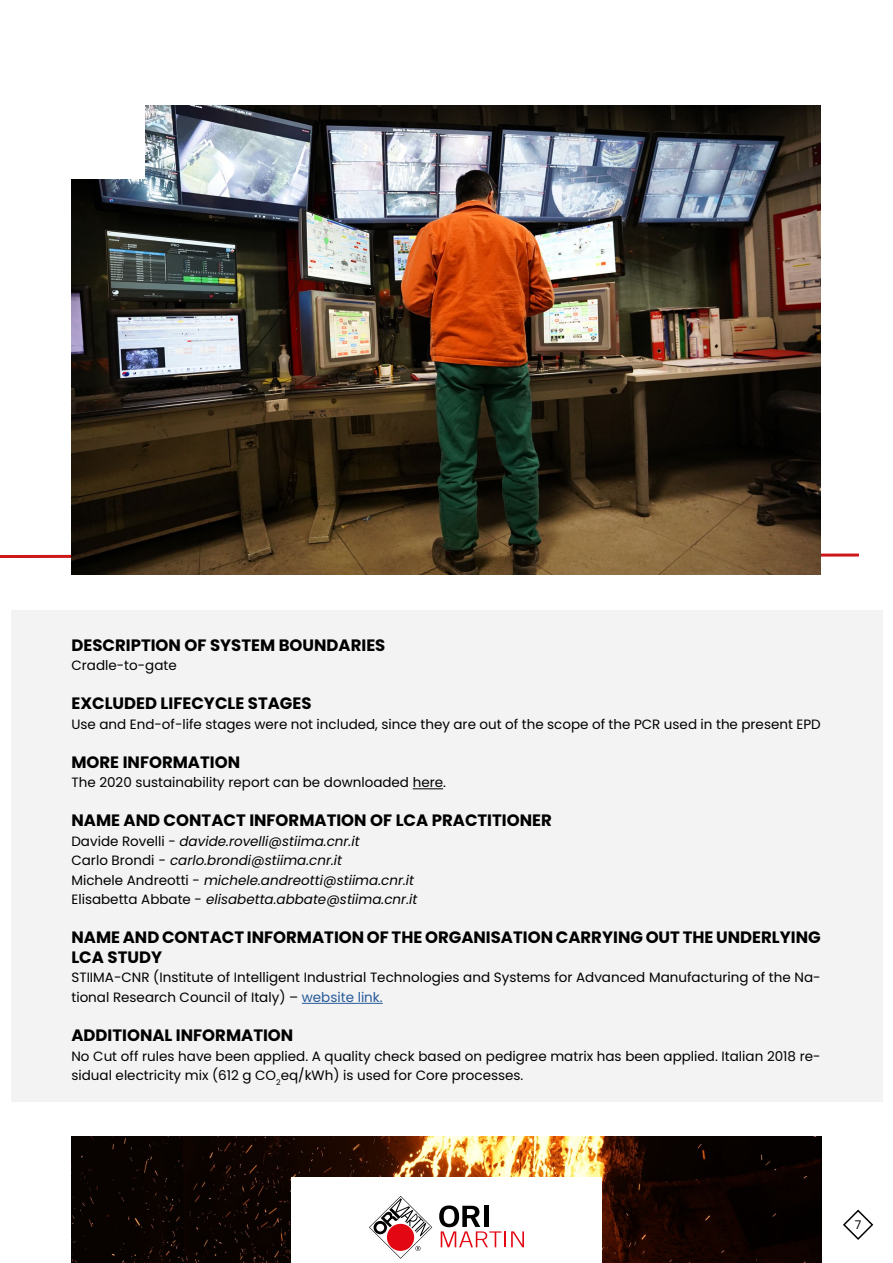
<style>
.page{position:relative;width:893px;height:1263px;background:#fff}
.page>*{position:absolute;margin:0;border:0;box-sizing:border-box;transform-origin:0 0}
.t1{font:700 16.5px/19.5px "Poppins";color:#000}
.t2{font:13.5px/19.5px "Poppins";color:#000}
.t3{font:italic 13.5px/19.5px "Poppins";color:#000}
.t4{font:12px "Poppins";color:#000}
.s1{font-style:normal}
.s2{color:#275b9b}
</style>
<div class="page">
<svg style="left:843px;top:1209px;width:31px;height:31px"></svg>
<div style="left:11px;top:610px;width:871px;height:491px;background:#f3f3f3"></div>
<svg style="left:0;top:553px;width:859px;height:5px"></svg>
<hr style="left:413px;top:788px;width:30px;height:1px;background:#000">
<hr style="left:302px;top:1003px;width:81px;height:1px;background:#275b9b">
<img style="left:72px;top:1136px;width:749px;height:127px">
<div style="left:291px;top:1178px;width:311px;height:85px;background:#fff"></div>
<svg style="left:369px;top:1196px;width:63px;height:63px"></svg>
<div style="left:387px;top:1224px;width:27px;height:27px;background:#e30613;border-radius:50%"></div>
<svg style="left:439px;top:1205px;width:85px;height:42px"></svg>
<img style="left:71px;top:105px;width:750px;height:470px">
<div style="left:70px;top:104px;width:74px;height:74px;background:#fff"></div>
<p class="t1" style="left:71px;top:635px;width:315px">DESCRIPTION OF SYSTEM BOUNDARIES</p>
<p class="t2" style="left:71px;top:656px;width:107px">Cradle-to-gate</p>
<p class="t1" style="left:71px;top:694px;width:242px">EXCLUDED LIFECYCLE STAGES</p>
<p class="t2" style="left:71px;top:714px;width:751px">Use and End-of-life stages were not included, since they are out of the scope of the PCR used in the present EPD</p>
<p class="t1" style="left:71px;top:752px;width:170px">MORE INFORMATION</p>
<p class="t2" style="left:71px;top:773px;width:376px">The 2020 sustainability report can be downloaded here.</p>
<p class="t1" style="left:71px;top:811px;width:482px">NAME AND CONTACT INFORMATION OF LCA PRACTITIONER</p>
<p class="t3" style="left:71px;top:831px;width:347px"><span class="s1">Davide Rovelli -</span> davide.rovelli@stiima.cnr.it<br><span class="s1">Carlo Brondi</span> - carlo.brondi@stiima.cnr.it<br><span class="s1">Michele Andreotti -</span> michele.andreotti@stiima.cnr.it <span class="s1">Elisabetta Abbate -</span> elisabetta.abbate@stiima.cnr.it</p>
<p class="t1" style="left:71px;top:928px;width:751px">NAME AND CONTACT INFORMATION OF THE ORGANISATION CARRYING OUT THE UNDERLYING<br>LCA STUDY</p>
<p class="t2" style="left:71px;top:968px;width:751px">STIIMA-CNR (Institute of Intelligent Industrial Technologies and Systems for Advanced Manufacturing of the Na&shy;tional Research Council of Italy) – <span class="s2">website link.</span></p>
<p class="t1" style="left:71px;top:1025px;width:223px">ADDITIONAL INFORMATION</p>
<p class="t2" style="left:71px;top:1046px;width:751px">No Cut off rules have been applied. A quality check based on pedigree matrix has been applied. Italian 2018 re&shy;sidual electricity mix (612 g CO<sub>2</sub>eq/kWh) is used for Core processes.</p>
<p class="t4" style="left:855px;top:1217px;width:8px">7</p>
</div>
